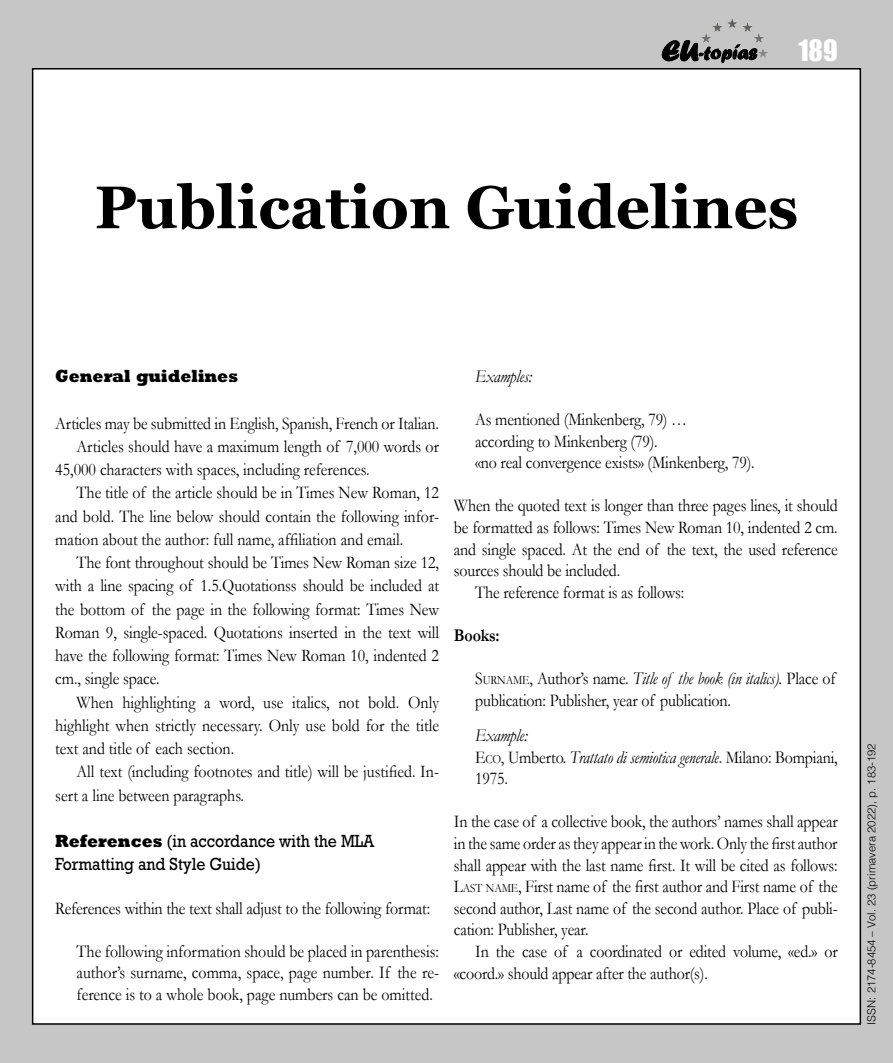
<style>
.page{position:relative;width:893px;height:1063px;background:#c6c6c6}
.page>*{position:absolute;margin:0;border:0;box-sizing:border-box;transform-origin:0 0}
.t1{font:700 60px "Georgia";color:#000}
.t2{font:27px "Impact";color:#fff}
.t3{font:18px/21.6px "Garamond";letter-spacing:-.01em;color:#000;text-align:justify;scale:.89 1}
.t4{font:italic 18px "Garamond";letter-spacing:-.01em;color:#000;scale:.89 1}
.t5{font:700 18px "Garamond";letter-spacing:-.01em;color:#000;scale:.89 1}
.t6{font:17.85px/23.2px "Garamond";color:#000;text-align:justify;scale:.89 1}
.t7{font:17.85px/23.2px "Rockwell Std";color:#000;scale:.89 1}
.t8{font:800 17.85px "Rockwell Std";color:#000;scale:.89 1}
.t9{font:300 11.25px "Helvetica";color:#000}
.s1{font-weight:800}
.s2{font-style:inherit}
.s3{font-size:12.6px}
.s4{font-style:italic}
</style>
<div class="page">
<div style="left:33px;top:69px;width:827px;height:955px;background:#fff"></div>
<svg style="left:662px;top:40px;width:94px;height:23px"></svg>
<hr style="left:701px;top:19px;width:67px;height:1px;background:#585857">
<hr style="left:701px;top:20px;width:67px;height:1px;background:#595958">
<hr style="left:701px;top:21px;width:67px;height:1px;background:#5a5a59">
<hr style="left:701px;top:22px;width:67px;height:1px;background:#5c5c5b">
<hr style="left:701px;top:23px;width:67px;height:1px;background:#5d5d5c">
<hr style="left:701px;top:24px;width:67px;height:1px;background:#5f5f5e">
<hr style="left:701px;top:25px;width:67px;height:1px;background:#60605f">
<hr style="left:701px;top:26px;width:67px;height:1px;background:#626261">
<hr style="left:701px;top:27px;width:67px;height:1px;background:#636362">
<hr style="left:701px;top:28px;width:67px;height:1px;background:#656464">
<hr style="left:701px;top:29px;width:67px;height:1px;background:#666565">
<hr style="left:701px;top:30px;width:67px;height:1px;background:#676766">
<hr style="left:701px;top:31px;width:67px;height:1px;background:#696868">
<hr style="left:701px;top:32px;width:67px;height:1px;background:#6a6969">
<hr style="left:701px;top:33px;width:67px;height:1px;background:#6c6b6b">
<hr style="left:701px;top:34px;width:67px;height:1px;background:#6c6c6c">
<hr style="left:701px;top:35px;width:67px;height:1px;background:#6e6e6d">
<hr style="left:701px;top:36px;width:67px;height:1px;background:#6f6f6e">
<hr style="left:701px;top:37px;width:67px;height:1px;background:#717170">
<hr style="left:701px;top:38px;width:67px;height:1px;background:#727271">
<hr style="left:701px;top:39px;width:67px;height:1px;background:#747473">
<hr style="left:701px;top:40px;width:67px;height:1px;background:#757574">
<hr style="left:701px;top:41px;width:67px;height:1px;background:#767675">
<hr style="left:701px;top:42px;width:67px;height:1px;background:#787877">
<hr style="left:701px;top:43px;width:67px;height:1px;background:#797978">
<hr style="left:701px;top:44px;width:67px;height:1px;background:#7b7b7a">
<hr style="left:701px;top:45px;width:67px;height:1px;background:#7c7c7b">
<hr style="left:701px;top:46px;width:67px;height:1px;background:#7e7d7d">
<hr style="left:701px;top:47px;width:67px;height:1px;background:#7f7e7e">
<hr style="left:701px;top:48px;width:67px;height:1px;background:#818080">
<hr style="left:701px;top:49px;width:67px;height:1px;background:#828181">
<hr style="left:701px;top:50px;width:67px;height:1px;background:#828282">
<hr style="left:701px;top:51px;width:67px;height:1px;background:#848483">
<hr style="left:701px;top:52px;width:67px;height:1px;background:#858584">
<hr style="left:701px;top:53px;width:67px;height:1px;background:#878786">
<hr style="left:701px;top:54px;width:67px;height:1px;background:#888887">
<hr style="left:701px;top:55px;width:67px;height:1px;background:#898989">
<hr style="left:701px;top:56px;width:67px;height:1px;background:#8a8a8a">
<hr style="left:701px;top:57px;width:67px;height:1px;background:#8c8c8b">
<h2 class="t2" style="left:798px;top:29px;width:41px">189</h2>
<p class="t1" style="left:95px;top:162px;width:705px">Publication Guidelines</p>
<p class="t8" style="left:55px;top:365px;width:207px">General guidelines</p>
<p class="t6" style="left:55px;top:411px;width:433px">Articles may be submitted in English, Spanish, French or Italian.</p>
<p class="t6" style="left:55px;top:434px;width:433px;text-indent:21px">Articles should have a maximum length of 7,000 words or<br>45,000 characters with spaces, including references.</p>
<p class="t6" style="left:55px;top:481px;width:433px;text-indent:21px">The title of the article should be in Times New Roman, 12 and bold. The line below should contain the following infor&shy;mation about the author: full name, affiliation and email.</p>
<p class="t6" style="left:55px;top:551px;width:433px;text-indent:21px">The font throughout should be Times New Roman size 12, with a line spacing of 1.5.Quotationss should be included at the bottom of the page in the following format: Times New Roman 9, single-spaced. Quotations inserted in the text will have the following format: Times New Roman 10, indented 2 cm., single space.</p>
<p class="t6" style="left:55px;top:690px;width:433px;text-indent:21px">When highlighting a word, use italics, not bold. Only highlight when strictly necessary. Only use bold for the title text and title of each section.</p>
<p class="t6" style="left:55px;top:760px;width:433px;text-indent:21px">All text (including footnotes and title) will be justified. In&shy;sert a line between paragraphs.</p>
<p class="t7" style="left:55px;top:829px;width:360px"><span class="s1">References</span> (in accordance with the MLA<br>Formatting and Style Guide)</p>
<p class="t3" style="left:55px;top:897px;width:423px">References within the text shall adjust to the following format:</p>
<p class="t3" style="left:77px;top:940px;width:409px">The following information should be placed in parenthesis: author’s surname, comma, space, page number. If the re&shy;ference is to a whole book, page numbers can be omitted.</p>
<p class="t4" style="left:475px;top:364px;width:65px">Examples:</p>
<p class="t3" style="left:475px;top:408px;width:240px">As mentioned (Minkenberg, 79) …</p>
<p class="t3" style="left:475px;top:430px;width:206px">according to Minkenberg (79).</p>
<p class="t3" style="left:475px;top:451px;width:315px">«no real convergence exists» (Minkenberg, 79).</p>
<p class="t3" style="left:454px;top:495px;width:433px">When the quoted text is longer than three pages lines, it should be formatted as follows: Times New Roman 10, indented 2 cm. and single spaced. At the end of the text, the used reference sources should be included.</p>
<p class="t3" style="left:475px;top:581px;width:237px">The reference format is as follows:</p>
<p class="t5" style="left:454px;top:623px;width:53px">Books:</p>
<p class="t3" style="left:475px;top:667px;width:406px"><span class="s2">S</span><span class="s3">URNAME</span>, Author’s name. <span class="s4">Title of the book (in italics).</span> Place of publication: Publisher, year of publication.</p>
<p class="t4" style="left:475px;top:723px;width:60px">Example:</p>
<p class="t3" style="left:475px;top:746px;width:409px"><span class="s2">E</span><span class="s3">CO</span>, Umberto. <span class="s4">Trattato di semiotica generale</span>. Milano: Bompiani,<br>1975.</p>
<p class="t3" style="left:454px;top:810px;width:433px">In the case of a collective book, the authors’ names shall appear in the same order as they appear in the work. Only the first author shall appear with the last name first. It will be cited as follows:<br><span class="s2">L</span><span class="s3">AST NAME</span>, First name of the first author and First name of the second author, Last name of the second author. Place of publi&shy;cation: Publisher, year.</p>
<p class="t3" style="left:454px;top:940px;width:433px;text-indent:21px">In the case of a coordinated or edited volume, «ed.» or «coord.» should appear after the author(s).</p>
<p class="t9" style="left:862px;top:1025px;width:283px;rotate:-90deg">ISSN: 2174-8454 – Vol. 23 (primavera 2022), p. 183-192</p>
</div>
